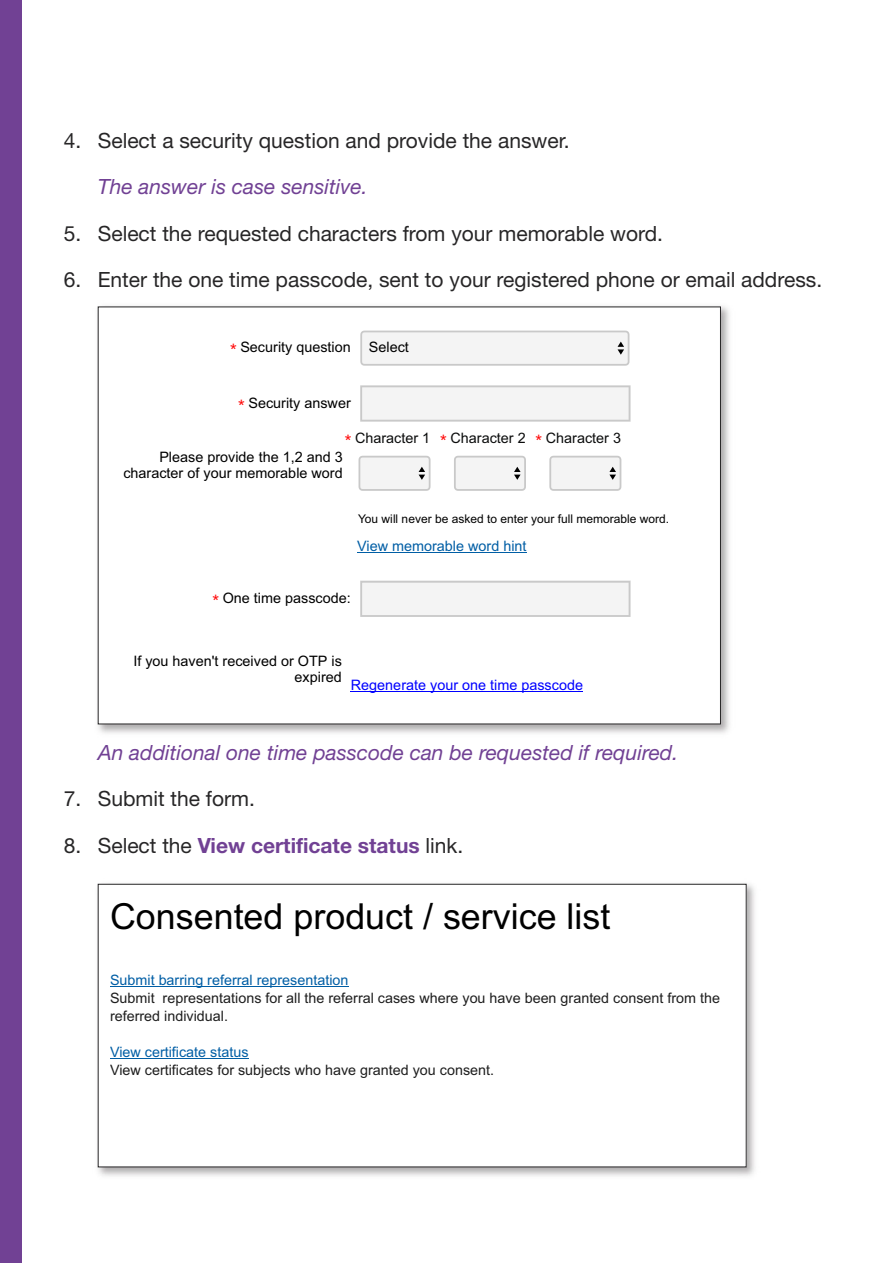
<style>
.page{position:relative;width:893px;height:1263px;background:#fff}
.page>*{position:absolute;margin:0;border:0;box-sizing:border-box;transform-origin:0 0}
.t1{font:35.85px "Arial";color:#000}
.t2{font:21px "Helvetica Neue";color:#272627}
.t3{font:italic 21px "Helvetica Neue";color:#714194}
.t4{font:700 21px "Helvetica Neue";color:#714194}
.t5{font:14.4px/18px "Arial";color:#1e1e1e}
.t6{font:14.4px/16.2px "Arial";color:#000;text-align:right}
.t7{font:14.4px "Arial";color:#005ea5}
.t8{font:14.4px "Arial";color:#0b0c0c}
.t9{font:14.4px "Arial";color:#00f}
.t10{font:12px "Arial";color:#000}
.s1{font-family:"Courier";color:#f00}
.s2{font-weight:400;color:#272627}
</style>
<div class="page">
<div style="left:0;top:0;width:21px;height:1263px;background:#714194"></div>
<img style="left:97px;top:306px;width:633px;height:428px">
<div style="left:99px;top:307px;width:621px;height:417px;background:#fff"></div>
<svg style="left:360px;top:331px;width:269px;height:35px"></svg>
<svg style="left:360px;top:385px;width:270px;height:36px"></svg>
<svg style="left:358px;top:456px;width:73px;height:35px"></svg>
<svg style="left:454px;top:456px;width:72px;height:35px"></svg>
<svg style="left:549px;top:456px;width:72px;height:35px"></svg>
<hr style="left:357px;top:552px;width:170px;height:1px;background:#005ea5">
<svg style="left:360px;top:581px;width:270px;height:36px"></svg>
<hr style="left:351px;top:691px;width:232px;height:1px;background:#00f">
<img style="left:97px;top:883px;width:658px;height:293px">
<div style="left:98px;top:884px;width:648px;height:283px;background:#fff"></div>
<hr style="left:110px;top:986px;width:238px;height:1px;background:#005ea5">
<hr style="left:110px;top:1058px;width:138px;height:1px;background:#005ea5">
<div style="left:98px;top:884px;width:649px;height:283px;border:1px solid #272627"></div>
<p class="t2" style="left:64px;top:125px;width:507px">4. Select a security question and provide the answer.</p>
<p class="t3" style="left:98px;top:171px;width:271px">The answer is case sensitive.</p>
<p class="t2" style="left:64px;top:218px;width:601px">5. Select the requested characters from your memorable word.</p>
<p class="t2" style="left:64px;top:264px;width:760px">6. Enter the one time passcode, sent to your registered phone or email address.</p>
<p class="t6" style="left:229px;top:339px;width:181px"><span class="s1">*</span> Security question Select</p>
<p class="t6" style="left:237px;top:395px;width:115px"><span class="s1">*</span> Security answer</p>
<p class="t8" style="left:344px;top:429px;width:279px"><span class="s1">*</span> Character 1 <span class="s1">*</span> Character 2 <span class="s1">*</span> Character 3</p>
<p class="t6" style="left:123px;top:449px;width:221px">Please provide the 1,2 and 3 character of your memorable word</p>
<p class="t10" style="left:358px;top:511px;width:313px">You will never be asked to enter your full memorable word.</p>
<p class="t7" style="left:357px;top:537px;width:171px">View memorable word hint</p>
<p class="t6" style="left:211px;top:590px;width:141px"><span class="s1">*</span> One time passcode:</p>
<p class="t6" style="left:133px;top:652px;width:210px">If you haven't received or OTP is expired</p>
<p class="t9" style="left:351px;top:675px;width:234px">Regenerate your one time passcode</p>
<p class="t3" style="left:98px;top:737px;width:582px">An additional one time passcode can be requested if required.</p>
<p class="t2" style="left:64px;top:783px;width:193px">7. Submit the form.</p>
<p class="t4" style="left:64px;top:829px;width:401px"><span class="s2">8. Select the</span> View certificate status <span class="s2">link.</span></p>
<h1 class="t1" style="left:110px;top:893px;width:502px">Consented product / service list</h1>
<p class="t7" style="left:110px;top:971px;width:240px">Submit barring referral representation</p>
<p class="t5" style="left:110px;top:989px;width:612px">Submit representations for all the referral cases where you have been granted consent from the referred individual.</p>
<p class="t7" style="left:110px;top:1042px;width:140px">View certificate status</p>
<p class="t5" style="left:110px;top:1061px;width:386px">View certificates for subjects who have granted you consent.</p>
</div>
